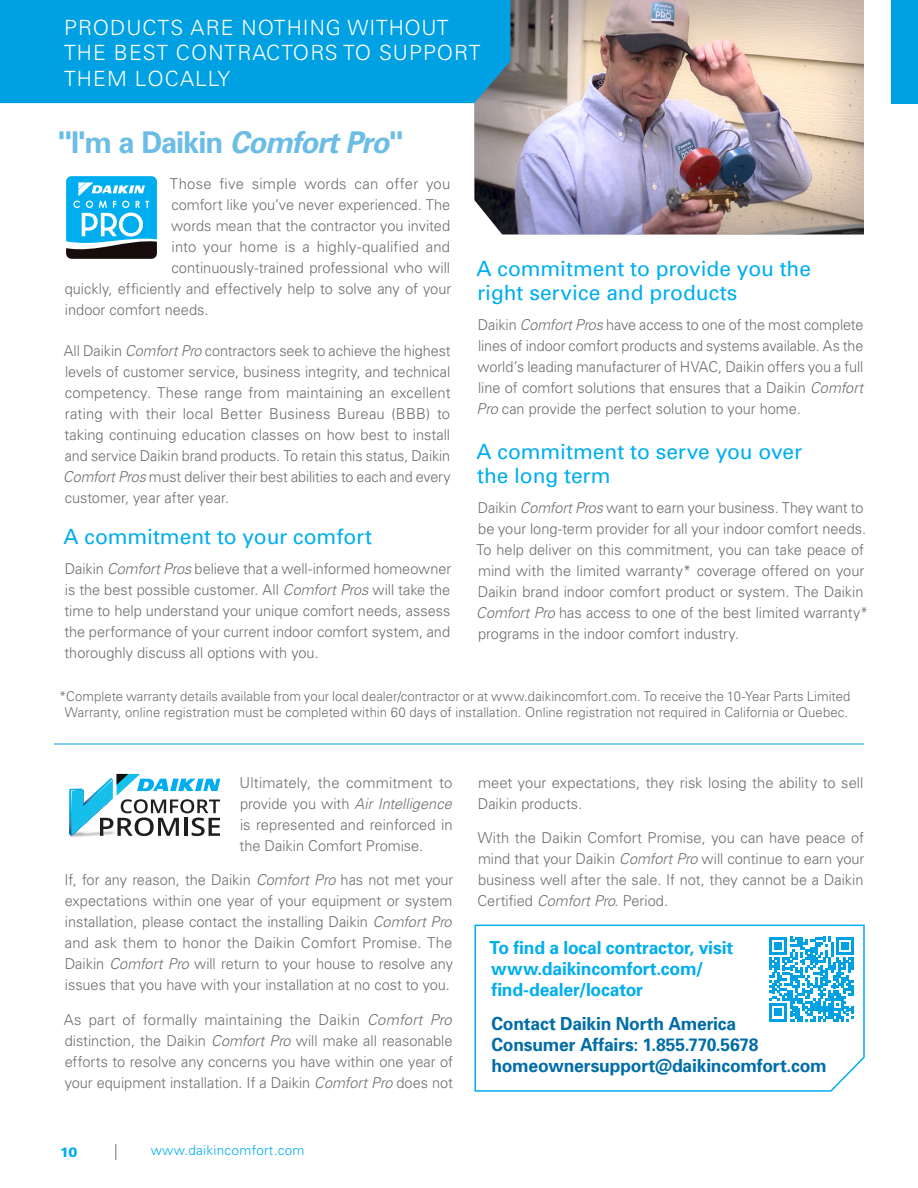
<style>
.page{position:relative;width:918px;height:1188px;background:#fff}
.page>*{position:absolute;margin:0;border:0;box-sizing:border-box;transform-origin:0 0}
.t1{font:700 30px "Univers";letter-spacing:-.035em;color:#6bbde5}
.Body_Copy{font:21px/24px "Univers";letter-spacing:-.005em;color:#00aeef}
.t2{font:300 21px/25.2px "Univers LT Std";letter-spacing:.05em;color:#fff}
.Body_Copy-2{font:700 18px/21px "Univers";letter-spacing:-.01em;color:#006da7}
.Body_Copy-3{font:700 18px/21px "Univers";letter-spacing:-.01em;color:#00aeef}
.Body_Copy-4{font:300 15px/21px "Univers";color:#6c6d70;text-align:justify;scale:.96 1}
.Body_Copy-5{font:300 15px/21px "Univers LT Std";color:#6c6d70;text-align:justify}
.Body_Copy-6{font:300 15px/21px "Univers";color:#6c6d70;text-align:justify}
.Body_Copy-7{font:300 15px "Univers";letter-spacing:.02em;color:#6c6d70}
.Body_Copy-8{font:300 13.5px/16.5px "Univers";letter-spacing:.005em;color:#6c6d70;text-align:center}
.t3{font:300 13.5px "Univers";letter-spacing:.02em;color:#00aeef}
.t4{font:900 13.5px "Univers LT Std";color:#00aeef}
.s1{font-style:italic}
.s2{font-family:"Univers LT Std";font-style:italic}
.s3{font-family:"Univers"}
</style>
<div class="page">
<svg style="left:115px;top:1144px;width:1px;height:16px"></svg>
<div style="left:891px;top:0;width:27px;height:103px;background:#00a1e3"></div>
<svg style="left:66px;top:176px;width:91px;height:83px"></svg>
<img style="left:475px;top:0;width:389px;height:234px">
<img style="left:68px;top:834px;width:77px;height:3px">
<svg style="left:69px;top:774px;width:151px;height:62px"></svg>
<svg style="left:474px;top:924px;width:391px;height:168px"></svg>
<div style="left:0;top:0;width:510px;height:103px;background:#00a1e3"></div>
<hr style="left:54px;top:744px;width:810px;height:1px;background:#00a1e3">
<svg style="left:769px;top:937px;width:85px;height:84px"></svg>
<p class="t2" style="left:64px;top:15px;width:418px">PRODUCTS ARE NOTHING WITHOUT<br>THE BEST CONTRACTORS TO SUPPORT<br>THEM LOCALLY</p>
<p class="t1" style="left:58px;top:124px;width:347px">"I'm a Daikin <span class="s1">Comfort Pro</span>"</p>
<p class="Body_Copy-7" style="left:170px;top:174px;width:282px">Those five simple words can offer you</p>
<p class="Body_Copy-6" style="left:171px;top:193px;width:280px">comfort like you’ve never experienced. The</p>
<p class="Body_Copy-6" style="left:171px;top:214px;width:280px">words mean that the contractor you invited</p>
<p class="Body_Copy-6" style="left:172px;top:235px;width:280px">into your home is a highly-qualified and</p>
<p class="Body_Copy-6" style="left:171px;top:256px;width:280px">continuously-trained professional who will</p>
<p class="Body_Copy-6" style="left:65px;top:277px;width:388px">quickly, efficiently and effectively help to solve any of your</p>
<p class="Body_Copy-6" style="left:65px;top:298px;width:145px">indoor comfort needs.</p>
<p class="Body_Copy-4" style="left:63px;top:340px;width:405px">All Daikin <span class="s2">Comfort Pro</span> contractors seek to achieve the highest levels of customer service, business integrity, and technical competency. These range from maintaining an excellent rating with their local Better Business Bureau (BBB) to taking continuing education classes on how best to install and service Daikin brand products. To retain this status, Daikin <span class="s2">Comfort Pros</span> must deliver their best abilities to each and every customer, year after year.</p>
<p class="Body_Copy" style="left:63px;top:524px;width:310px">A commitment to your comfort</p>
<p class="Body_Copy-6" style="left:64px;top:558px;width:388px">Daikin <span class="s2">Comfort Pros</span> believe that a well-informed homeowner is the best possible customer. All <span class="s2">Comfort Pros</span> will take the time to help understand your unique comfort needs, assess the performance of your current indoor comfort system, and thoroughly discuss all options with you.</p>
<p class="Body_Copy" style="left:477px;top:256px;width:336px">A commitment to provide you the right service and products</p>
<p class="Body_Copy-4" style="left:477px;top:314px;width:404px">Daikin <span class="s2">Comfort Pros</span> have access to one of the most complete lines of indoor comfort products and systems available. As the world’s leading manufacturer of HVAC, Daikin offers you a full line of comfort solutions that ensures that a Daikin <span class="s2">Comfort Pro</span> can provide the perfect solution to your home.</p>
<p class="Body_Copy" style="left:477px;top:439px;width:327px">A commitment to serve you over the long term</p>
<p class="Body_Copy-4" style="left:476px;top:496px;width:410px;text-align:left">Daikin <span class="s2">Comfort Pros</span> want to earn your business. They want to be your long-term provider for all your indoor comfort needs.<br>To help deliver on this commitment, you can take peace of mind with the limited warranty* coverage offered on your Daikin brand indoor comfort product or system. The Daikin <span class="s2">Comfort Pro</span> has access to one of the best limited warranty* programs in the indoor comfort industry.</p>
<p class="Body_Copy-8" style="left:59px;top:687px;width:793px">*Complete warranty details available from your local dealer/contractor or at www.daikincomfort.com. To receive the 10-Year Parts Limited<br>Warranty, online registration must be completed within 60 days of installation. Online registration not required in California or Quebec.</p>
<p class="Body_Copy-5" style="left:240px;top:772px;width:214px">Ultimately, the commitment to provide you with <span class="s1">Air Intelligence </span>is represented and reinforced in the Daikin Comfort Promise.</p>
<p class="Body_Copy-5" style="left:64px;top:869px;width:391px">If, for any reason, the <span class="s3">Daikin</span> <span class="s1">Comfort Pro</span> has not met your expectations within one year of your equipment or system installation, please contact the installing <span class="s3">Daikin</span> <span class="s1">Comfort Pro </span>and ask them to honor the Daikin Comfort Promise. The <span class="s3">Daikin</span> <span class="s1">Comfort Pro</span> will return to your house to resolve any issues that you have with your installation at no cost to you.</p>
<p class="Body_Copy-5" style="left:64px;top:1009px;width:391px">As part of formally maintaining the <span class="s3">Daikin</span> <span class="s1">Comfort Pro </span>distinction, the Daikin <span class="s1">Comfort Pro</span> will make all reasonable efforts to resolve any concerns you have within one year of your equipment installation. If a <span class="s3">Daikin</span> <span class="s1">Comfort Pro</span> does not</p>
<p class="t4" style="left:60px;top:1144px;width:19px">10</p>
<p class="t3" style="left:151px;top:1142px;width:155px">www.daikincomfort.com</p>
<p class="Body_Copy-5" style="left:478px;top:772px;width:387px">meet your expectations, they risk losing the ability to sell<br>Daikin products.</p>
<p class="Body_Copy-5" style="left:477px;top:827px;width:389px">With the Daikin Comfort Promise, you can have peace of mind that your Daikin <span class="s1">Comfort Pro</span> will continue to earn your business well after the sale. If not, they cannot be a Daikin Certified <span class="s1">Comfort Pro</span>. Period.</p>
<p class="Body_Copy-3" style="left:490px;top:936px;width:245px">To find a local contractor, visit www.daikincomfort.com/ find-dealer/locator</p>
<p class="Body_Copy-2" style="left:491px;top:1013px;width:337px">Contact Daikin North America<br>Consumer Affairs: 1.855.770.5678 homeownersupport@daikincomfort.com</p>
</div>
